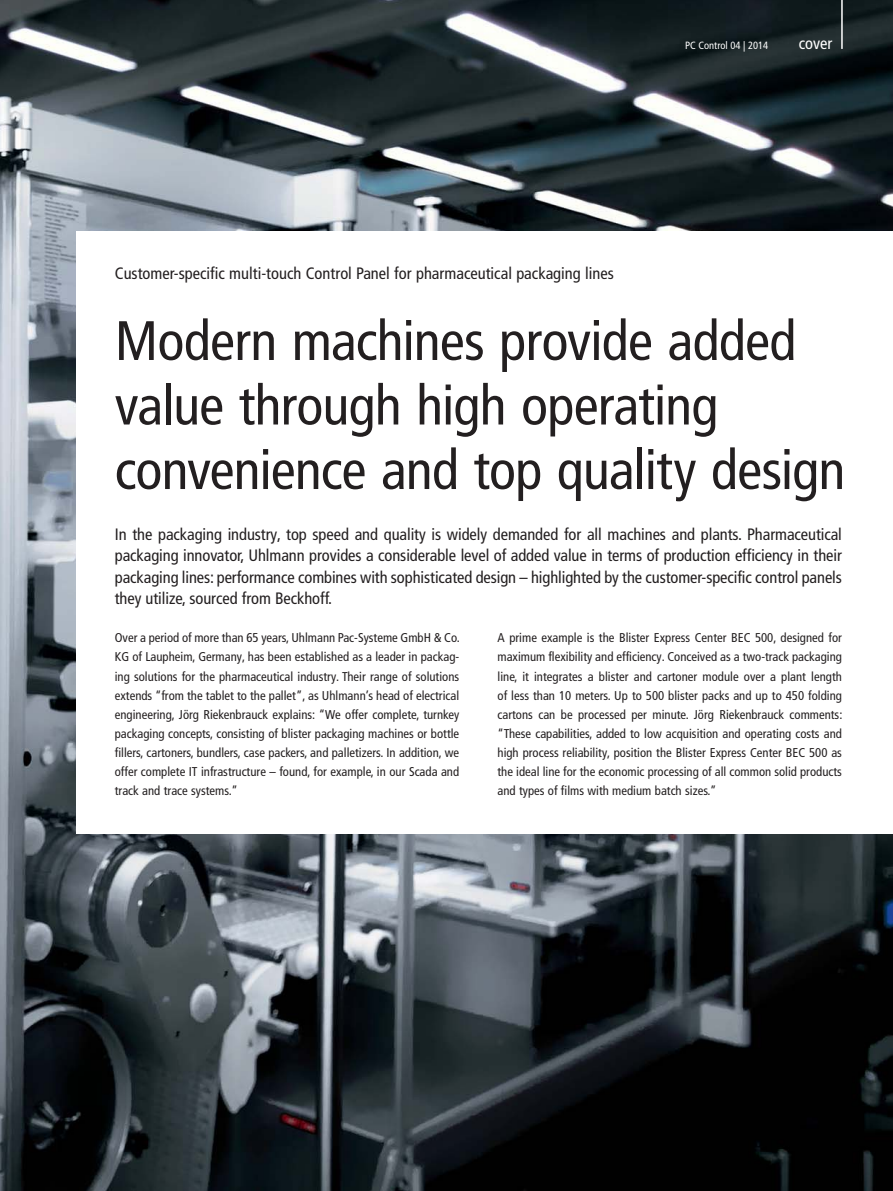
<style>
.page{position:relative;width:893px;height:1191px;background:#fff}
.page>*{position:absolute;margin:0;border:0;box-sizing:border-box;transform-origin:0 0}
.t1{font:condensed 55.5px/64.5px "Frutiger LT Pro";letter-spacing:-.01em;color:#231f20}
.t2{font:condensed 16.5px/21.3px "Frutiger LT Pro";color:#231f20;text-align:justify}
.t3{font:condensed 16.5px "Frutiger LT Pro";color:#fff}
.t4{font:condensed 12.75px/19.2px "Frutiger LT Pro";color:#231f20;text-align:justify}
.t5{font:condensed 10.5px "Frutiger LT Pro";color:#fff}
</style>
<div class="page">
<img style="left:0;top:0;width:893px;height:1190px">
<div style="left:77px;top:231px;width:816px;height:602px;background:#fff"></div>
<hr style="left:841px;top:0;width:2px;height:49px;background:#fff">
<p class="t5" style="left:685px;top:41px;width:85px">PC Control 04 | 2014</p>
<p class="t3" style="left:799px;top:37px;width:35px">cover</p>
<p class="t2" style="left:115px;top:264px;width:501px">Customer-specific multi-touch Control Panel for pharmaceutical packaging lines</p>
<h1 class="t1" style="left:115px;top:315px;width:732px">Modern machines provide added value through high operating convenience and top quality design</h1>
<p class="t2" style="left:115px;top:526px;width:729px">In the packaging industry, top speed and quality is widely demanded for all machines and plants. Pharmaceutical packaging innovator, Uhlmann provides a considerable level of added value in terms of production efficiency in their packaging lines: performance combines with sophisticated design – highlighted by the customer-specific control panels they utilize, sourced from Beckhoff.</p>
<p class="t4" style="left:115px;top:629px;width:346px">Over a period of more than 65 years, Uhlmann Pac-Systeme GmbH &amp; Co.<br>KG of Laupheim, Germany, has been established as a leader in packag&shy;ing solutions for the pharmaceutical industry. Their range of solutions extends “from the tablet to the pallet”, as Uhlmann’s head of electrical engineering, Jörg Riekenbrauck explains: “We offer complete, turnkey packaging concepts, consisting of blister packaging machines or bottle fillers, cartoners, bundlers, case packers, and palletizers. In addition, we offer complete IT infrastructure – found, for example, in our Scada and track and trace systems.”</p>
<p class="t4" style="left:497px;top:630px;width:346px">A prime example is the Blister Express Center BEC 500, designed for maximum flexibility and efficiency. Conceived as a two-track packaging line, it integrates a blister and cartoner module over a plant length of less than 10 meters. Up to 500 blister packs and up to 450 folding cartons can be processed per minute. Jörg Riekenbrauck comments: “These capabilities, added to low acquisition and operating costs and high process reliability, position the Blister Express Center BEC 500 as the ideal line for the economic processing of all common solid products and types of films with medium batch sizes.”</p>
</div>
